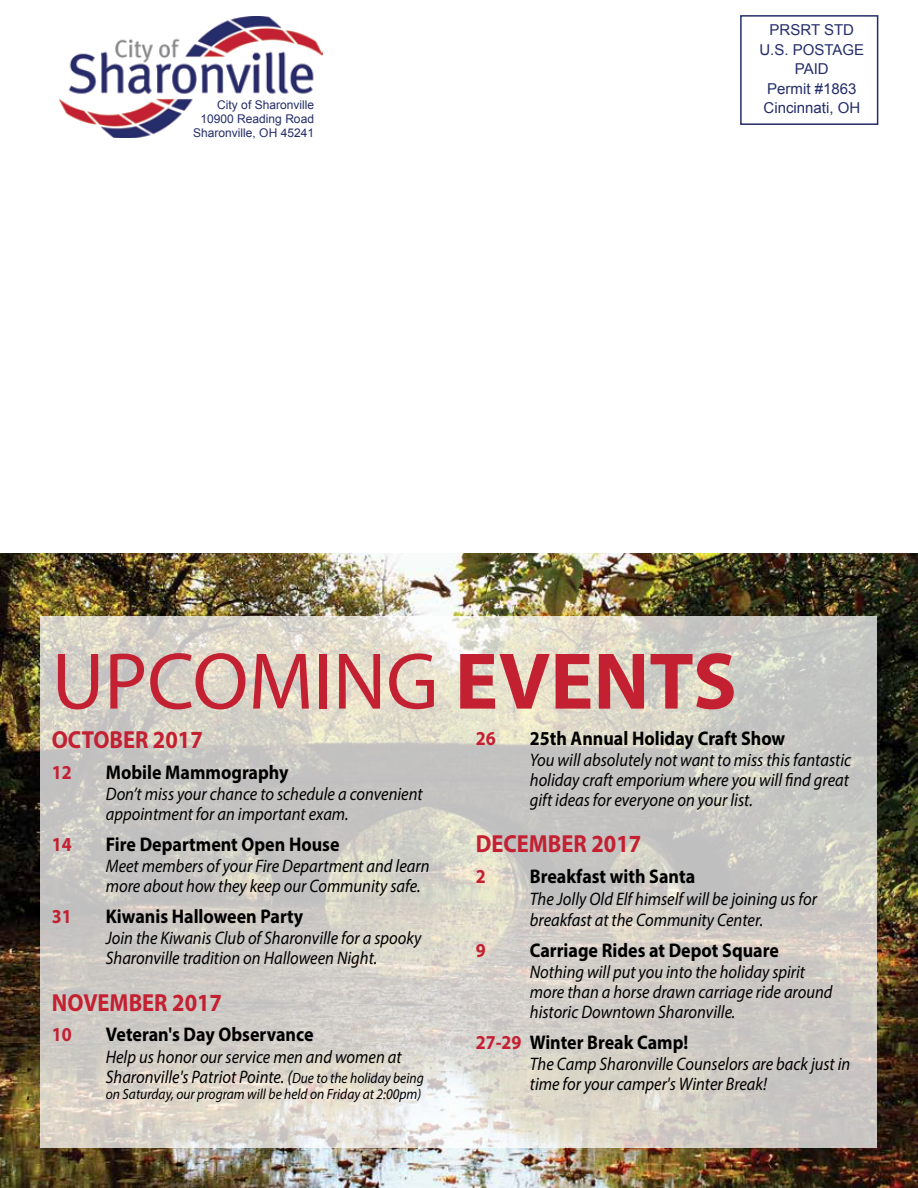
<style>
.page{position:relative;width:918px;height:1188px;background:#fff}
.page>*{position:absolute;margin:0;border:0;box-sizing:border-box;transform-origin:0 0}
.t1{font:81px "Myriad Pro";color:#c32032}
.t2{font:700 24.75px "Myriad Pro";color:#c32032;scale:.91 1}
.t3{font:700 19.8px "Myriad Pro";color:#000;scale:.91 1}
.t4{font:700 19.8px "Myriad Pro";color:#c32032;scale:.91 1}
.t5{font:italic 18.15px/19.8px "Myriad Pro";color:#000;scale:.91 1}
.t6{font:15px/19.5px "Arial";color:#242d69;text-align:center}
.t7{font:italic 14.85px "Myriad Pro";color:#000;scale:.91 1}
.t8{font:12px/14.4px "Arial";color:#242d69;text-align:right}
.s1{font-weight:700}
.s2{font-size:14.85px}
.s3{color:#c32032}
</style>
<div class="page">
<img style="left:0;top:554px;width:918px;height:634px">
<img style="left:59px;top:16px;width:264px;height:121px">
<div style="left:740px;top:15px;width:138px;height:110px;background:#fff;border:2px solid #242d69"></div>
<svg style="left:40px;top:616px;width:838px;height:532px;background:#d2cec7"></svg>
<p class="t8" style="left:193px;top:97px;width:122px">City of Sharonville<br>10900 Reading Road<br>Sharonville, OH 45241</p>
<p class="t6" style="left:759px;top:20px;width:106px">PRSRT STD<br>U.S. POSTAGE<br>PAID<br>Permit #1863<br>Cincinnati, OH</p>
<h1 class="t1" style="left:52px;top:632px;width:686px">UPCOMING <span class="s1">EVENTS</span></h1>
<h2 class="t2" style="left:52px;top:724px;width:168px">OCTOBER 2017</h2>
<p class="t4" style="left:52px;top:759px;width:23px">12</p>
<p class="t3" style="left:106px;top:759px;width:202px">Mobile Mammography</p>
<p class="t5" style="left:106px;top:784px;width:350px">Don’t miss your chance to schedule a convenient appointment for an important exam.</p>
<p class="t4" style="left:52px;top:831px;width:23px">14</p>
<p class="t3" style="left:106px;top:831px;width:258px">Fire Department Open House</p>
<p class="t5" style="left:106px;top:856px;width:357px">Meet members of your Fire Department and learn more about how they keep our Community safe.</p>
<p class="t4" style="left:52px;top:903px;width:23px">31</p>
<p class="t3" style="left:106px;top:903px;width:219px">Kiwanis Halloween Party</p>
<p class="t5" style="left:106px;top:928px;width:348px">Join the Kiwanis Club of Sharonville for a spooky<br>Sharonville tradition on Halloween Night.</p>
<h2 class="t2" style="left:52px;top:986px;width:189px">NOVEMBER 2017</h2>
<p class="t4" style="left:52px;top:1022px;width:23px">10</p>
<p class="t3" style="left:106px;top:1022px;width:230px">Veteran's Day Observance</p>
<p class="t5" style="left:106px;top:1047px;width:351px">Help us honor our service men and women at<br>Sharonville's Patriot Pointe. (<span class="s2">Due to the holiday being</span></p>
<p class="t7" style="left:106px;top:1085px;width:348px">on Saturday, our program will be held on Friday at 2:00pm)</p>
<p class="t4" style="left:476px;top:725px;width:23px">26</p>
<p class="t3" style="left:530px;top:725px;width:282px">25th Annual Holiday Craft Show</p>
<p class="t5" style="left:530px;top:750px;width:355px">You will absolutely not want to miss this fantastic holiday craft emporium where you will find great gift ideas for everyone on your list.</p>
<h2 class="t2" style="left:476px;top:828px;width:183px">DECEMBER 2017</h2>
<p class="t4" style="left:476px;top:863px;width:12px">2</p>
<p class="t3" style="left:530px;top:863px;width:183px">Breakfast with Santa</p>
<p class="t5" style="left:530px;top:887px;width:317px;line-height:21.6px">The Jolly Old Elf himself will be joining us for breakfast at the Community Center.</p>
<p class="t4" style="left:476px;top:937px;width:12px">9</p>
<p class="t3" style="left:530px;top:937px;width:275px">Carriage Rides at Depot Square</p>
<p class="t5" style="left:530px;top:962px;width:334px">Nothing will put you into the holiday spirit more than a horse drawn carriage ride around historic Downtown Sharonville.</p>
<p class="t3" style="left:476px;top:1029px;width:235px"><span class="s3">27-29</span> Winter Break Camp!</p>
<p class="t5" style="left:530px;top:1054px;width:354px">The Camp Sharonville Counselors are back just in time for your camper's Winter Break!</p>
</div>
